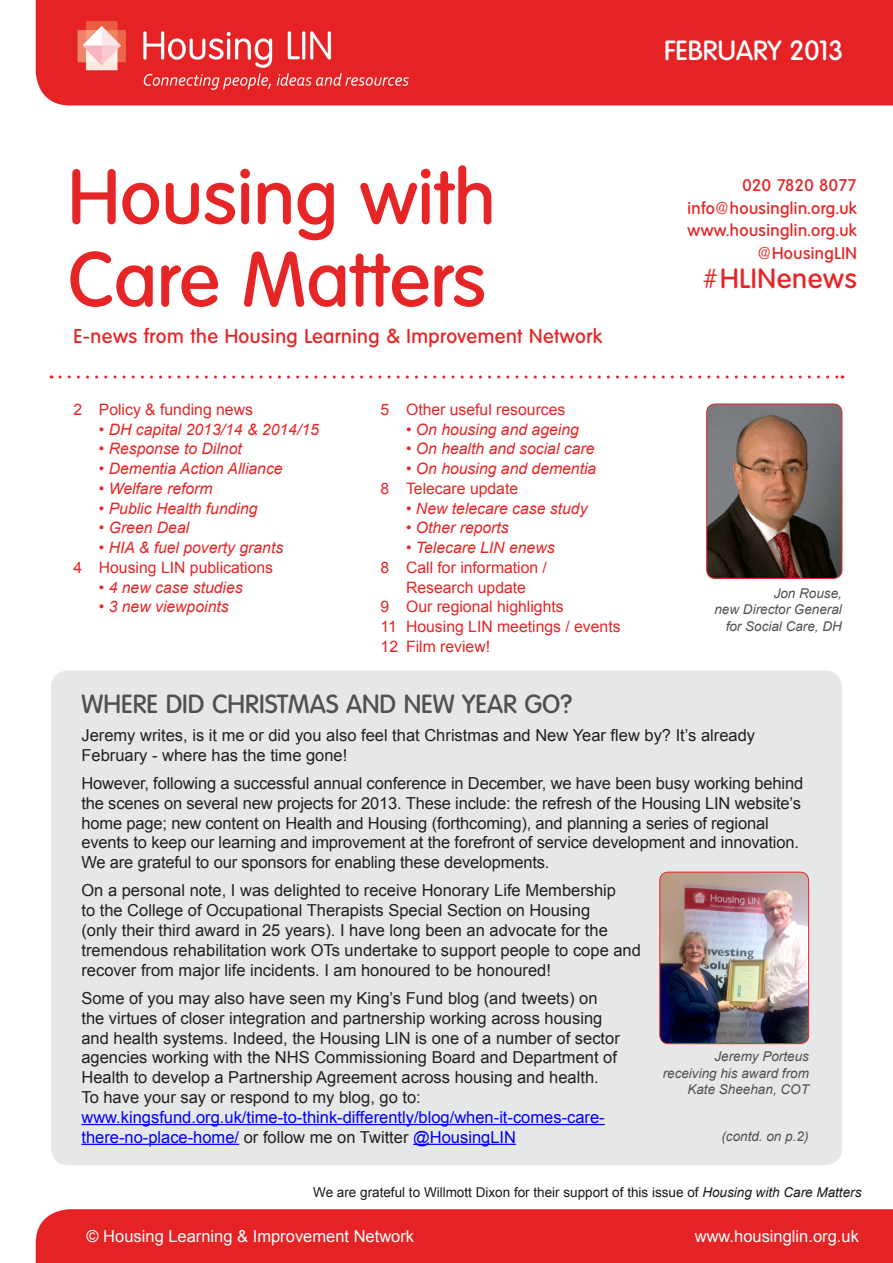
<style>
.page{position:relative;width:893px;height:1263px;background:#fff}
.page>*{position:absolute;margin:0;border:0;box-sizing:border-box;transform-origin:0 0}
.t1{font:500 75px/82.5px "Volkswagen";color:#e62526}
.t2{font:500 27px "Volkswagen";color:#fff}
.t3{font:500 27px "Volkswagen";letter-spacing:.025em;color:#e62526}
.News_Body{font:500 25.5px "Volkswagen";color:#4f5050}
.t4{font:500 19.5px "Volkswagen";letter-spacing:.025em;color:#e62526}
.News_Body-2{font:16.5px/19.8px "Arial";letter-spacing:-.01em;color:#231f20}
.News_Last{font:16.5px/19.8px "Arial";color:#231f20}
.News_Body-3{font:16.5px/19.8px "Arial";color:#00f}
.t5{font:500 16.5px "Volkswagen";letter-spacing:.025em;color:#e62526}
.t6{font:16.5px "Arial";color:#fff}
.t7{font:italic 15.75px "Arial";color:#e62526}
.t8{font:15.75px "Arial";color:#e62526}
.t9{font:italic 13.5px/16.5px "Arial";color:#4f5050;text-align:right}
.News_Bullet{font:13.5px "Arial";color:#1a171b}
.s1{font-style:normal}
.s2{color:#231f20}
.s3{font-style:italic}
</style>
<div class="page">
<div style="left:36px;top:0;width:857px;height:105px;background:#e52324"></div>
<div style="left:36px;top:1209px;width:857px;height:54px;background:#e52324"></div>
<img style="left:50px;top:13px;width:18px;height:74px">
<svg style="left:60px;top:375px;width:783px;height:3px"></svg>
<div style="left:51px;top:670px;width:791px;height:495px;background:#e6e7e9;border-radius:17px"></div>
<img style="left:707px;top:404px;width:135px;height:174px">
<div style="left:706px;top:404px;width:136px;height:175px;border:1px solid #e62526;border-radius:9px"></div>
<hr style="left:81px;top:1124px;width:524px;height:1px;background:#00f">
<hr style="left:81px;top:1144px;width:158px;height:1px;background:#00f">
<hr style="left:413px;top:1144px;width:103px;height:1px;background:#00f">
<img style="left:68px;top:13px;width:361px;height:83px">
<img style="left:660px;top:872px;width:149px;height:172px">
<div style="left:659px;top:872px;width:150px;height:172px;border:1px solid #e62526;border-radius:9px"></div>
<p class="t1" style="left:68px;top:156px;width:429px">Housing with<br>Care Matters</p>
<p class="t4" style="left:73px;top:325px;width:530px">E-news from the Housing Learning &amp; Improvement Network</p>
<p class="t8" style="left:73px;top:399px;width:181px">2 Policy &amp; funding news</p>
<p class="t7" style="left:99px;top:419px;width:222px"><span class="s1">•</span> DH capital 2013/14 &amp; 2014/15</p>
<p class="t7" style="left:99px;top:439px;width:144px"><span class="s1">•</span> Response to Dilnot</p>
<p class="t7" style="left:99px;top:458px;width:185px"><span class="s1">•</span> Dementia Action Alliance</p>
<p class="t7" style="left:99px;top:478px;width:115px"><span class="s1">•</span> Welfare reform</p>
<p class="t7" style="left:99px;top:498px;width:160px"><span class="s1">•</span> Public Health funding</p>
<p class="t7" style="left:99px;top:518px;width:92px"><span class="s1">•</span> Green Deal</p>
<p class="t7" style="left:99px;top:537px;width:186px"><span class="s1">•</span> HIA &amp; fuel poverty grants</p>
<p class="t8" style="left:73px;top:557px;width:201px">4 Housing LIN publications</p>
<p class="t7" style="left:99px;top:577px;width:145px"><span class="s1">•</span> 4 new case studies</p>
<p class="t7" style="left:99px;top:597px;width:131px"><span class="s1">•</span> 3 new viewpoints</p>
<p class="t8" style="left:381px;top:399px;width:186px">5 Other useful resources</p>
<p class="t7" style="left:406px;top:419px;width:174px"><span class="s1">•</span> On housing and ageing</p>
<p class="t7" style="left:406px;top:439px;width:190px"><span class="s1">•</span> On health and social care</p>
<p class="t7" style="left:406px;top:458px;width:192px"><span class="s1">•</span> On housing and dementia</p>
<p class="t8" style="left:381px;top:478px;width:139px">8 Telecare update</p>
<p class="t7" style="left:406px;top:498px;width:183px"><span class="s1">•</span> New telecare case study</p>
<p class="t7" style="left:406px;top:518px;width:104px"><span class="s1">•</span> Other reports</p>
<p class="t7" style="left:406px;top:537px;width:150px"><span class="s1">•</span> Telecare LIN enews</p>
<p class="t8" style="left:381px;top:557px;width:168px">8 Call for information /</p>
<p class="t8" style="left:406px;top:577px;width:121px">Research update</p>
<p class="t8" style="left:381px;top:597px;width:185px">9 Our regional highlights</p>
<p class="t8" style="left:381px;top:616px;width:241px">11 Housing LIN meetings / events</p>
<p class="t8" style="left:381px;top:636px;width:111px">12 Film review!</p>
<p class="t2" style="left:664px;top:35px;width:181px">FEBRUARY 2013</p>
<p class="t5" style="left:743px;top:175px;width:116px">020 7820 8077</p>
<p class="t5" style="left:687px;top:198px;width:171px">info@housinglin.org.uk</p>
<p class="t5" style="left:688px;top:220px;width:171px">www.housinglin.org.uk</p>
<p class="t5" style="left:758px;top:243px;width:101px">@HousingLIN</p>
<p class="t3" style="left:702px;top:263px;width:156px">#HLINenews</p>
<p class="t9" style="left:774px;top:585px;width:70px">Jon Rouse,</p>
<p class="t9" style="left:714px;top:601px;width:129px">new Director General for Social Care, DH</p>
<p class="News_Body" style="left:81px;top:688px;width:493px">WHERE DID CHRISTMAS AND NEW YEAR GO?</p>
<p class="News_Body-2" style="left:81px;top:725px;width:675px">Jeremy writes, is it me or did you also feel that Christmas and New Year flew by? It’s already<br>February - where has the time gone!</p>
<p class="News_Body-2" style="left:81px;top:773px;width:723px">However, following a successful annual conference in December, we have been busy working behind the scenes on several new projects for 2013. These include: the refresh of the Housing LIN website’s home page; new content on Health and Housing (forthcoming), and planning a series of regional events to keep our learning and improvement at the forefront of service development and innovation.<br>We are grateful to our sponsors for enabling these developments.</p>
<p class="News_Body-2" style="left:81px;top:881px;width:561px">On a personal note, I was delighted to receive Honorary Life Membership<br>to the College of Occupational Therapists Special Section on Housing<br>(only their third award in 25 years). I have long been an advocate for the tremendous rehabilitation work OTs undertake to support people to cope and recover from major life incidents. I am honoured to be honoured!</p>
<p class="News_Last" style="left:81px;top:988px;width:540px">Some of you may also have seen my King’s Fund blog (and tweets) on the virtues of closer integration and partnership working across housing and health systems. Indeed, the Housing LIN is one of a number of sector agencies working with the NHS Commissioning Board and Department of Health to develop a Partnership Agreement across housing and health.</p>
<p class="News_Last" style="left:81px;top:1087px;width:341px">To have your say or respond to my blog, go to:</p>
<p class="News_Body-3" style="left:81px;top:1107px;width:525px">www.kingsfund.org.uk/time-to-think-differently/blog/when-it-comes-care&shy;there-no-place-home/ <span class="s2">or follow me on Twitter</span> @HousingLIN</p>
<p class="t9" style="left:663px;top:1048px;width:148px">Jeremy Porteus receiving his award from<br>Kate Sheehan, COT</p>
<p class="t9" style="left:721px;top:1128px;width:89px">(contd. on p.2)</p>
<p class="News_Bullet" style="left:313px;top:1184px;width:550px">We are grateful to Willmott Dixon for their support of this issue of <span class="s3">Housing with Care Matters</span></p>
<p class="t6" style="left:87px;top:1226px;width:329px">© Housing Learning &amp; Improvement Network</p>
<p class="t6" style="left:695px;top:1226px;width:166px">www.housinglin.org.uk</p>
</div>
